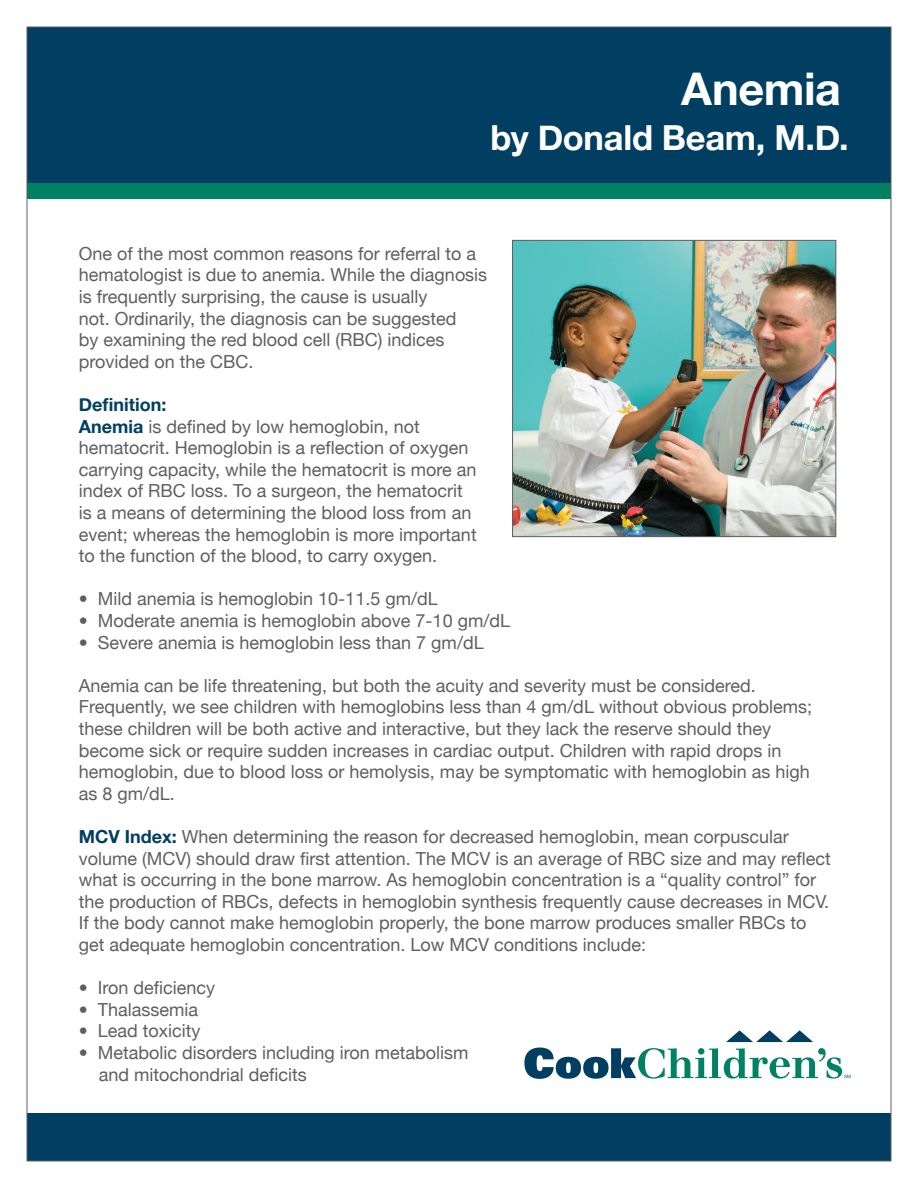
<style>
.page{position:relative;width:918px;height:1188px;background:#fff}
.page>*{position:absolute;margin:0;border:0;box-sizing:border-box;transform-origin:0 0}
.t1{font:700 45px "Helvetica Neue";color:#fff}
.t2{font:700 34.5px "Helvetica Neue";letter-spacing:-.01em;color:#fff}
.t3{font:18px/21.6px "Helvetica Neue";color:#5f5f62}
.s1{font-weight:700;color:#003f61}
</style>
<div class="page">
<div style="left:27px;top:1113px;width:864px;height:48px;background:#003f61"></div>
<img style="left:514px;top:242px;width:320px;height:293px">
<div style="left:512px;top:240px;width:324px;height:297px;border:1px solid #5f5f62"></div>
<svg style="left:524px;top:1048px;width:327px;height:31px"></svg>
<svg style="left:726px;top:1030px;width:87px;height:12px"></svg>
<div style="left:27px;top:27px;width:864px;height:157px;background:#003f61"></div>
<div style="left:27px;top:183px;width:864px;height:15px;background:#008164"></div>
<h1 class="t1" style="left:681px;top:61px;width:161px">Anemia</h1>
<h2 class="t2" style="left:491px;top:117px;width:360px">by Donald Beam, M.D.</h2>
<p class="t3" style="left:79px;top:242px;width:410px">One of the most common reasons for referral to a hematologist is due to anemia. While the diagnosis is frequently surprising, the cause is usually<br>not. Ordinarily, the diagnosis can be suggested<br>by examining the red blood cell (RBC) indices provided on the CBC.</p>
<p class="t3" style="left:79px;top:394px;width:399px"><span class="s1">Definition:<br>Anemia</span> is defined by low hemoglobin, not hematocrit. Hemoglobin is a reflection of oxygen carrying capacity, while the hematocrit is more an index of RBC loss. To a surgeon, the hematocrit is a means of determining the blood loss from an event; whereas the hemoglobin is more important to the function of the blood, to carry oxygen.</p>
<p class="t3" style="left:79px;top:588px;width:360px">• Mild anemia is hemoglobin 10-11.5 gm/dL</p>
<p class="t3" style="left:79px;top:610px;width:433px">• Moderate anemia is hemoglobin above 7-10 gm/dL</p>
<p class="t3" style="left:79px;top:631px;width:406px">• Severe anemia is hemoglobin less than 7 gm/dL</p>
<p class="t3" style="left:79px;top:674px;width:735px">Anemia can be life threatening, but both the acuity and severity must be considered.<br>Frequently, we see children with hemoglobins less than 4 gm/dL without obvious problems; these children will be both active and interactive, but they lack the reserve should they become sick or require sudden increases in cardiac output. Children with rapid drops in hemoglobin, due to blood loss or hemolysis, may be symptomatic with hemoglobin as high as 8 gm/dL.</p>
<p class="t3" style="left:79px;top:826px;width:754px"><span class="s1">MCV Index:</span> When determining the reason for decreased hemoglobin, mean corpuscular volume (MCV) should draw first attention. The MCV is an average of RBC size and may reflect what is occurring in the bone marrow. As hemoglobin concentration is a “quality control” for the production of RBCs, defects in hemoglobin synthesis frequently cause decreases in MCV.<br>If the body cannot make hemoglobin properly, the bone marrow produces smaller RBCs to get adequate hemoglobin concentration. Low MCV conditions include:</p>
<p class="t3" style="left:79px;top:977px;width:138px">• Iron deficiency</p>
<p class="t3" style="left:79px;top:998px;width:121px">• Thalassemia</p>
<p class="t3" style="left:79px;top:1020px;width:123px">• Lead toxicity</p>
<p class="t3" style="left:99px;top:1042px;width:371px;text-indent:-20px">• Metabolic disorders including iron metabolism and mitochondrial deficits</p>
</div>
